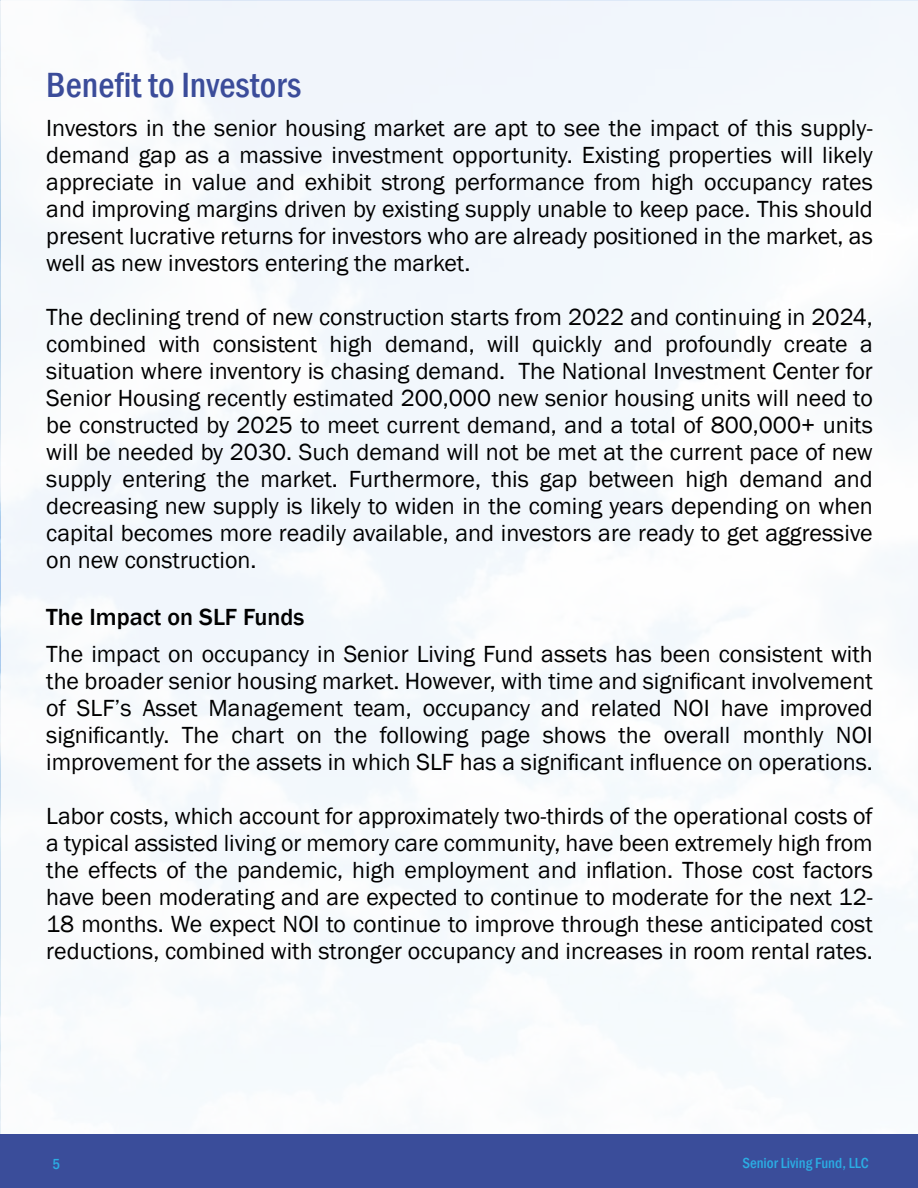
<style>
.page{position:relative;width:918px;height:1188px;background:#fff}
.page>*{position:absolute;margin:0;border:0;box-sizing:border-box;transform-origin:0 0}
.t1{font:500 condensed 36px "Franklin Gothic";color:#3b4c9a}
.t2{font:24px/27px "Franklin Gothic";color:#000;text-align:justify}
.t3{font:500 24px "Franklin Gothic";color:#000}
.t4{font:500 condensed 15px "Franklin Gothic";color:#2bade4}
</style>
<div class="page">
<div style="left:0;top:1px;width:918px;height:1187px;background:#f6fafc"></div>
<div style="left:0;top:1134px;width:918px;height:54px;background:#3a4d9a"></div>
<h1 class="t1" style="left:46px;top:62px;width:256px">Benefit to Investors</h1>
<p class="t2" style="left:46px;top:115px;width:828px">Investors in the senior housing market are apt to see the impact of this supply&shy;demand gap as a massive investment opportunity. Existing properties will likely appreciate in value and exhibit strong performance from high occupancy rates and improving margins driven by existing supply unable to keep pace. This should present lucrative returns for investors who are already positioned in the market, as well as new investors entering the market.</p>
<p class="t2" style="left:46px;top:304px;width:828px">The declining trend of new construction starts from 2022 and continuing in 2024, combined with consistent high demand, will quickly and profoundly create a situation where inventory is chasing demand. The National Investment Center for Senior Housing recently estimated 200,000 new senior housing units will need to be constructed by 2025 to meet current demand, and a total of 800,000+ units will be needed by 2030. Such demand will not be met at the current pace of new supply entering the market. Furthermore, this gap between high demand and decreasing new supply is likely to widen in the coming years depending on when capital becomes more readily available, and investors are ready to get aggressive on new construction.</p>
<p class="t3" style="left:46px;top:607px;width:259px">The Impact on SLF Funds</p>
<p class="t2" style="left:46px;top:642px;width:828px">The impact on occupancy in Senior Living Fund assets has been consistent with the broader senior housing market. However, with time and significant involvement of SLF’s Asset Management team, occupancy and related NOI have improved significantly. The chart on the following page shows the overall monthly NOI improvement for the assets in which SLF has a significant influence on operations.</p>
<p class="t2" style="left:46px;top:804px;width:828px">Labor costs, which account for approximately two-thirds of the operational costs of a typical assisted living or memory care community, have been extremely high from the effects of the pandemic, high employment and inflation. Those cost factors have been moderating and are expected to continue to moderate for the next 12- 18 months. We expect NOI to continue to improve through these anticipated cost reductions, combined with stronger occupancy and increases in room rental rates.</p>
<p class="t4" style="left:52px;top:1158px;width:9px">5</p>
<p class="t4" style="left:742px;top:1153px;width:128px">Senior Living Fund, LLC</p>
</div>
